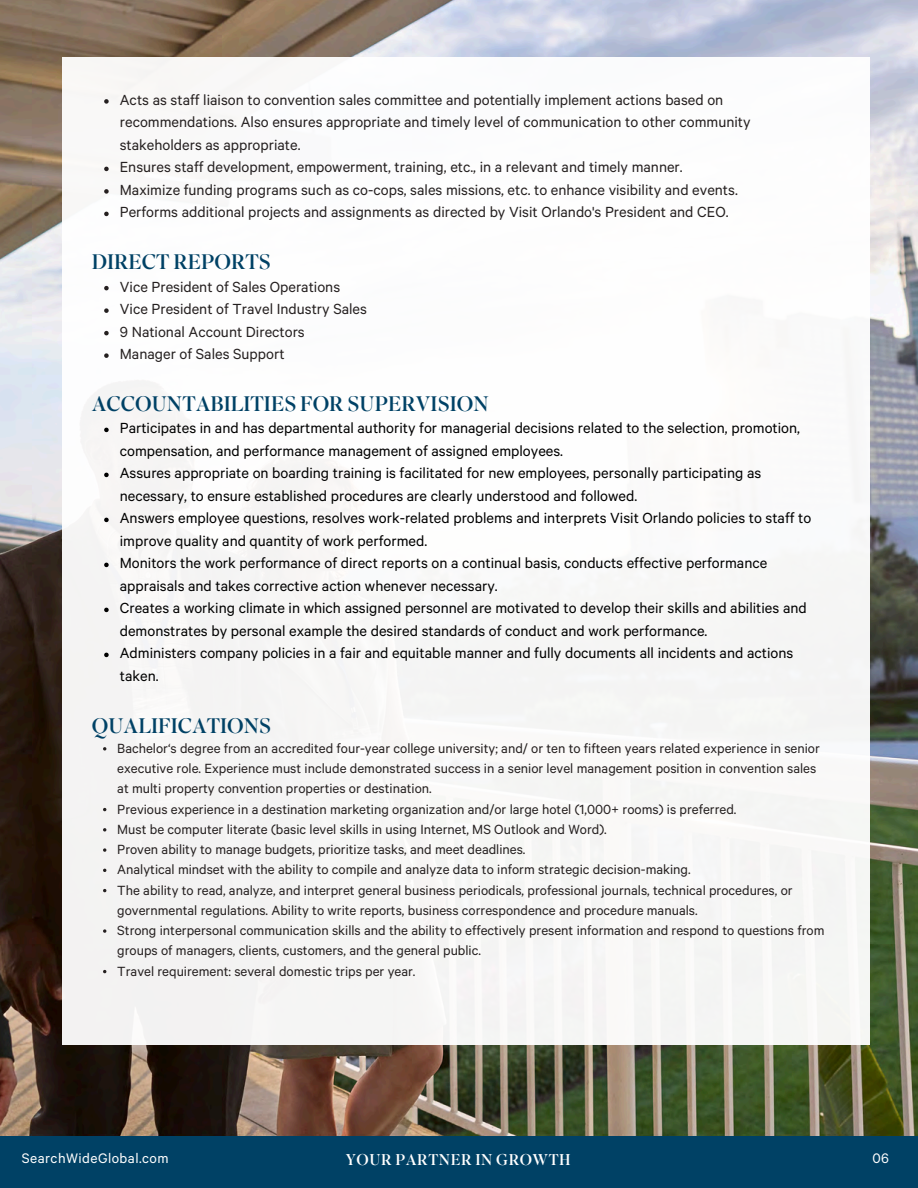
<style>
.page{position:relative;width:918px;height:1188px;background:#fff}
.page>*{position:absolute;margin:0;border:0;box-sizing:border-box;transform-origin:0 0}
.t1{font:21px "Superior Title";color:#004165}
.t2{font:16.5px/22.5px "Calibre";color:#000}
.t3{font:16.5px/22.5px "Calibre";color:#252020}
.t4{font:15.6px "Calibre";letter-spacing:.03em;color:#fff}
.t5{font:15.6px "Superior Title";letter-spacing:.03em;color:#fff}
.t6{font:15px/20.2px "Calibre";color:#252020}
</style>
<div class="page">
<img style="left:0;top:0;width:918px;height:1136px">
<div style="left:62px;top:57px;width:808px;height:987px;background:#f9f9f8"></div>
<div style="left:0;top:1136px;width:918px;height:52px;background:#004165"></div>
<svg style="left:104px;top:99px;width:5px;height:5px"></svg>
<svg style="left:104px;top:167px;width:5px;height:4px"></svg>
<svg style="left:104px;top:189px;width:5px;height:5px"></svg>
<svg style="left:104px;top:212px;width:5px;height:4px"></svg>
<svg style="left:104px;top:286px;width:5px;height:4px"></svg>
<svg style="left:104px;top:308px;width:5px;height:5px"></svg>
<svg style="left:104px;top:331px;width:5px;height:4px"></svg>
<svg style="left:104px;top:353px;width:5px;height:5px"></svg>
<svg style="left:104px;top:428px;width:5px;height:4px"></svg>
<svg style="left:104px;top:473px;width:5px;height:4px"></svg>
<svg style="left:104px;top:518px;width:5px;height:4px"></svg>
<svg style="left:104px;top:563px;width:5px;height:4px"></svg>
<svg style="left:104px;top:608px;width:5px;height:4px"></svg>
<svg style="left:104px;top:653px;width:5px;height:4px"></svg>
<svg style="left:103px;top:747px;width:3px;height:4px"></svg>
<svg style="left:103px;top:828px;width:3px;height:4px"></svg>
<svg style="left:103px;top:848px;width:3px;height:4px"></svg>
<svg style="left:103px;top:929px;width:3px;height:4px"></svg>
<p class="t3" style="left:120px;top:89px;width:632px">Acts as staff liaison to convention sales committee and potentially implement actions based on recommendations. Also ensures appropriate and timely level of communication to other community stakeholders as appropriate.</p>
<h1 class="t3" style="left:120px;top:157px;width:564px">Ensures staff development, empowerment, training, etc., in a relevant and timely manner.</h1>
<p class="t3" style="left:120px;top:179px;width:619px">Maximize funding programs such as co-cops, sales missions, etc. to enhance visibility and events.</p>
<p class="t3" style="left:120px;top:202px;width:610px">Performs additional projects and assignments as directed by Visit Orlando's President and CEO.</p>
<p class="t1" style="left:92px;top:248px;width:181px">DIRECT REPORTS</p>
<p class="t3" style="left:120px;top:276px;width:222px">Vice President of Sales Operations</p>
<h1 class="t3" style="left:120px;top:299px;width:249px">Vice President of Travel Industry Sales</h1>
<p class="t3" style="left:120px;top:321px;width:186px">9 National Account Directors</p>
<p class="t3" style="left:120px;top:344px;width:166px">Manager of Sales Support</p>
<p class="t1" style="left:92px;top:390px;width:399px">ACCOUNTABILITIES FOR SUPERVISION</p>
<p class="t2" style="left:120px;top:418px;width:682px">Participates in and has departmental authority for managerial decisions related to the selection, promotion, compensation, and performance management of assigned employees.</p>
<p class="t2" style="left:120px;top:463px;width:643px">Assures appropriate on boarding training is facilitated for new employees, personally participating as necessary, to ensure established procedures are clearly understood and followed.</p>
<p class="t2" style="left:120px;top:508px;width:693px">Answers employee questions, resolves work-related problems and interprets Visit Orlando policies to staff to improve quality and quantity of work performed.</p>
<h1 class="t2" style="left:120px;top:553px;width:649px">Monitors the work performance of direct reports on a continual basis, conducts effective performance appraisals and takes corrective action whenever necessary.</h1>
<p class="t2" style="left:120px;top:598px;width:688px">Creates a working climate in which assigned personnel are motivated to develop their skills and abilities and demonstrates by personal example the desired standards of conduct and work performance.</p>
<p class="t2" style="left:120px;top:643px;width:675px">Administers company policies in a fair and equitable manner and fully documents all incidents and actions taken.</p>
<p class="t1" style="left:92px;top:712px;width:181px">QUALIFICATIONS</p>
<p class="t6" style="left:117px;top:739px;width:704px">Bachelor‘s degree from an accredited four-year college university; and/ or ten to fifteen years related experience in senior executive role. Experience must include demonstrated success in a senior level management position in convention sales at multi property convention properties or destination.</p>
<p class="t6" style="left:117px;top:800px;width:621px">Previous experience in a destination marketing organization and/or large hotel (1,000+ rooms) is preferred.</p>
<p class="t6" style="left:117px;top:820px;width:491px">Must be computer literate (basic level skills in using Internet, MS Outlook and Word).</p>
<p class="t6" style="left:117px;top:840px;width:410px">Proven ability to manage budgets, prioritize tasks, and meet deadlines.</p>
<p class="t6" style="left:117px;top:860px;width:575px">Analytical mindset with the ability to compile and analyze data to inform strategic decision-making.</p>
<p class="t6" style="left:117px;top:881px;width:677px">The ability to read, analyze, and interpret general business periodicals, professional journals, technical procedures, or governmental regulations. Ability to write reports, business correspondence and procedure manuals.</p>
<p class="t6" style="left:117px;top:921px;width:709px">Strong interpersonal communication skills and the ability to effectively present information and respond to questions from groups of managers, clients, customers, and the general public.</p>
<h2 class="t6" style="left:117px;top:962px;width:300px">Travel requirement: several domestic trips per year.</h2>
<p class="t4" style="left:22px;top:1151px;width:148px">SearchWideGlobal.com</p>
<p class="t5" style="left:346px;top:1150px;width:226px">YOUR PARTNER IN GROWTH</p>
<p class="t4" style="left:872px;top:1151px;width:18px">06</p>
</div>
